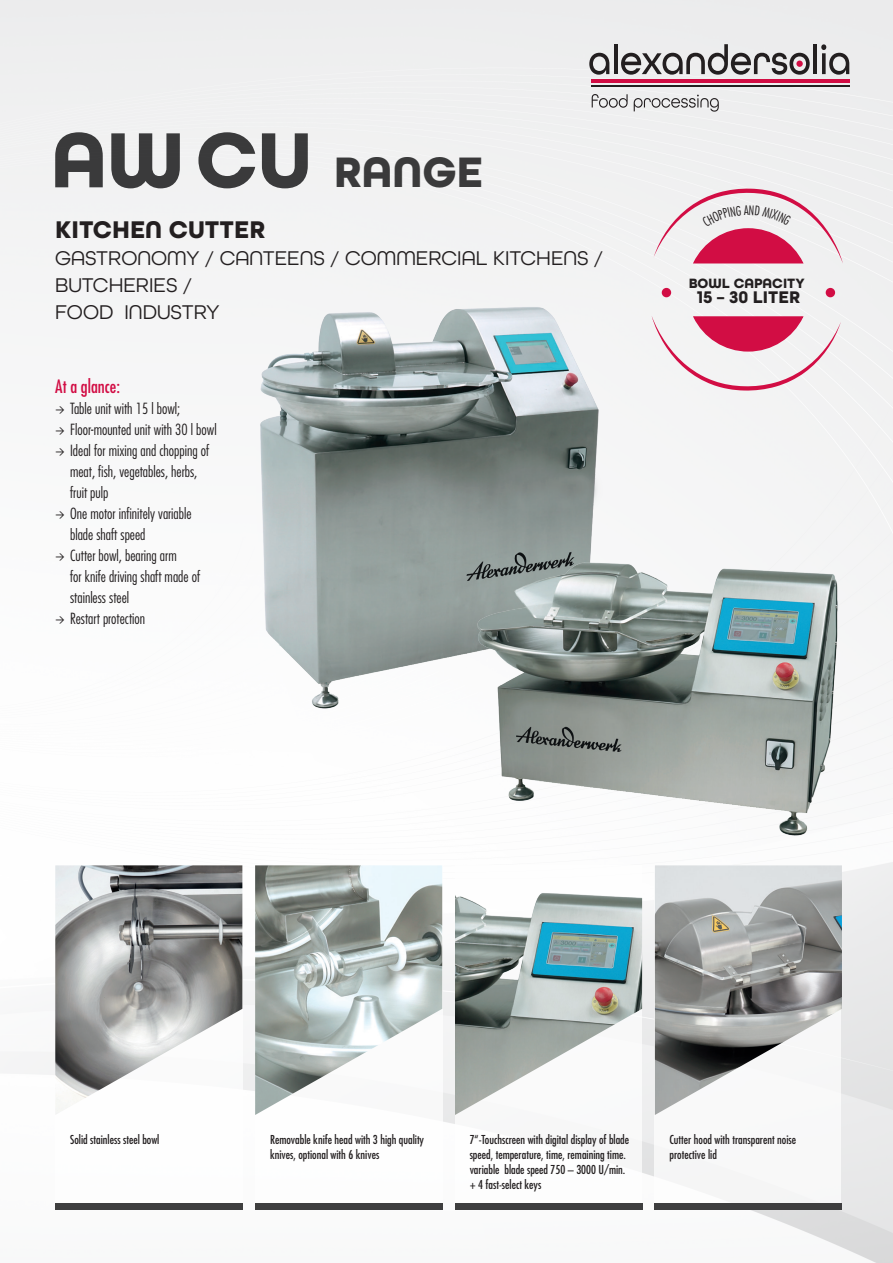
<style>
.page{position:relative;width:893px;height:1263px;background:#fff}
.page>*{position:absolute;margin:0;border:0;box-sizing:border-box;transform-origin:0 0}
.t1{font:700 45px "All Round Gothic";color:#3e3e3f}
.t2{font:700 25.5px "All Round Gothic";color:#231f20}
.t3{font:21px/27px "All Round Gothic";color:#231f20}
.t4{font:condensed 18px "Futura";color:#d20d44}
.t5{font:700 17.85px "All Round Gothic";color:#231f20}
.t6{font:300 condensed 15px/21px "Futura";color:#231f20}
.t7{font:700 14.25px "All Round Gothic";color:#231f20}
.t8{font:condensed 12px/15px "Futura";color:#231f20}
.s1{font-size:82.5px}
.s2{font-family:"DINOT";font-weight:400}
</style>
<div class="page">
<img style="left:0;top:0;width:893px;height:1263px">
<svg style="left:589px;top:53px;width:20px;height:22px"></svg>
<hr style="left:614px;top:44px;width:3px;height:30px;background:#231f20">
<svg style="left:621px;top:44px;width:189px;height:31px;background:#aeadae"></svg>
<hr style="left:813px;top:44px;width:4px;height:30px;background:#231f20">
<svg style="left:821px;top:44px;width:28px;height:31px"></svg>
<svg style="left:592px;top:94px;width:36px;height:14px"></svg>
<svg style="left:634px;top:95px;width:85px;height:17px"></svg>
<hr style="left:591px;top:79px;width:258px;height:4px;background:#d20d44">
<hr style="left:591px;top:85px;width:258px;height:1px;background:#231f20">
<div style="left:796px;top:61px;width:7px;height:6px;background:#d20d44;border-radius:50%"></div>
<img style="left:204px;top:264px;width:440px;height:465px">
<img style="left:429px;top:532px;width:430px;height:333px">
<div style="left:455px;top:865px;width:186px;height:345px;background:#fff"></div>
<div style="left:655px;top:865px;width:186px;height:345px;background:#f8f8f8"></div>
<div style="left:255px;top:865px;width:187px;height:345px;background:#fff"></div>
<div style="left:55px;top:865px;width:187px;height:345px;background:#fff"></div>
<img style="left:255px;top:865px;width:187px;height:250px">
<img style="left:55px;top:865px;width:187px;height:249px">
<img style="left:455px;top:865px;width:187px;height:250px">
<img style="left:655px;top:865px;width:187px;height:250px">
<div style="left:455px;top:1203px;width:187px;height:7px;background:#3e3e3f"></div>
<div style="left:655px;top:1203px;width:187px;height:7px;background:#3e3e3f"></div>
<div style="left:255px;top:1203px;width:187px;height:7px;background:#3e3e3f"></div>
<div style="left:55px;top:1203px;width:187px;height:7px;background:#3e3e3f"></div>
<svg style="left:652px;top:315px;width:189px;height:76px"></svg>
<div style="left:826px;top:288px;width:9px;height:9px;background:#d20d44;border-radius:50%"></div>
<div style="left:662px;top:288px;width:9px;height:9px;background:#d20d44;border-radius:50%"></div>
<svg style="left:654px;top:188px;width:189px;height:77px"></svg>
<h1 class="t1" style="left:51px;top:146px;width:434px"><span class="s1">AW CU</span> RANGE</h1>
<h2 class="t2" style="left:55px;top:214px;width:211px">KITCHEN CUTTER</h2>
<h3 class="t3" style="left:55px;top:244px;width:549px">GASTRONOMY / CANTEENS / COMMERCIAL KITCHENS /<br>BUTCHERIES /<br>FOOD INDUSTRY</h3>
<h3 class="t4" style="left:55px;top:375px;width:66px">At a glance:</h3>
<p class="t6" style="left:55px;top:397px;width:127px"><span class="s2">→</span> Table unit with 15 l bowl;</p>
<p class="t6" style="left:55px;top:418px;width:163px"><span class="s2">→</span> Floor-mounted unit with 30 l bowl</p>
<p class="t6" style="left:70px;top:439px;width:141px;text-indent:-15px"><span class="s2">→</span> Ideal for mixing and chopping of meat, fish, vegetables, herbs, fruit pulp</p>
<p class="t6" style="left:70px;top:502px;width:123px;text-indent:-15px"><span class="s2">→</span> One motor infinitely variable blade shaft speed</p>
<p class="t6" style="left:70px;top:544px;width:132px;text-indent:-15px"><span class="s2">→</span> Cutter bowl, bearing arm<br>for knife driving shaft made of stainless steel</p>
<p class="t6" style="left:55px;top:607px;width:91px"><span class="s2">→</span> Restart protection</p>
<p class="t7" style="left:689px;top:274px;width:117px">BOWL CAPACITY</p>
<h3 class="t5" style="left:697px;top:287px;width:105px">15 – 30 LITER</h3>
<p class="t8" style="left:70px;top:1132px;width:91px">Solid stainless steel bowl</p>
<p class="t8" style="left:470px;top:1132px;width:161px">7“-Touchscreen with digital display of blade speed, temperature, time, remaining time. variable blade speed 750 – 3000 U/min. + 4 fast-select keys</p>
<p class="t8" style="left:669px;top:1132px;width:128px">Cutter hood with transparent noise protective lid</p>
<p class="t8" style="left:270px;top:1132px;width:156px">Removable knife head with 3 high quality knives, optional with 6 knives</p>
</div>
